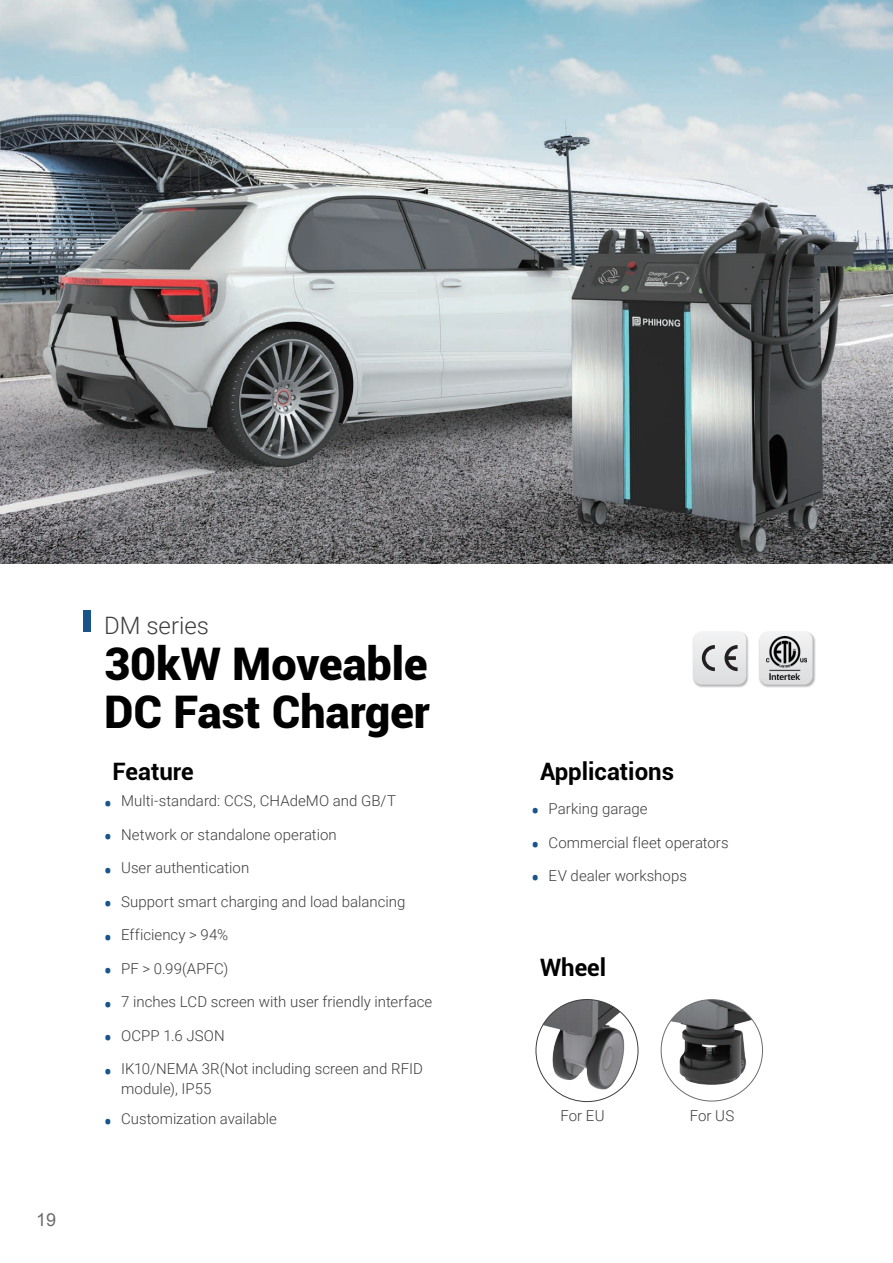
<style>
.page{position:relative;width:893px;height:1263px;background:#fff}
.page>*{position:absolute;margin:0;border:0;box-sizing:border-box;transform-origin:0 0}
.t1{font:900 45px/48px "Roboto";color:#000}
.t2{font:700 24px "Roboto";color:#000}
.t3{font:300 24px "Roboto";color:#3e3e3f}
.t4{font:18px "Arial";color:#6c6d70}
.t5{font:300 15px/19.5px "Roboto";color:#3e3e3f}
.s1{font-weight:700;font-size:21px;color:#19558b}
</style>
<div class="page">
<svg style="left:536px;top:999px;width:102px;height:103px"></svg>
<img style="left:661px;top:1000px;width:101px;height:101px;border-radius:51px">
<div style="left:759px;top:631px;width:57px;height:57px;background:#231f20;opacity:.35"></div>
<svg style="left:759px;top:631px;width:53px;height:54px"></svg>
<img style="left:766px;top:637px;width:41px;height:42px">
<div style="left:692px;top:631px;width:58px;height:57px;background:#231f20;opacity:.35"></div>
<svg style="left:693px;top:631px;width:53px;height:54px"></svg>
<img style="left:0;top:0;width:893px;height:563px">
<div style="left:83px;top:610px;width:8px;height:22px;background:#19558b"></div>
<p class="t4" style="left:36px;top:1208px;width:22px">19</p>
<h2 class="t3" style="left:104px;top:608px;width:106px">DM series</h2>
<h1 class="t1" style="left:104px;top:638px;width:327px">30kW Moveable<br>DC Fast Charger</h1>
<h2 class="t2" style="left:112px;top:755px;width:83px">Feature</h2>
<p class="t5" style="left:104px;top:791px;width:293px"><span class="s1">•</span> Multi-standard: CCS, CHAdeMO and GB/T</p>
<p class="t5" style="left:104px;top:824px;width:234px"><span class="s1">•</span> Network or standalone operation</p>
<p class="t5" style="left:104px;top:858px;width:147px"><span class="s1">•</span> User authentication</p>
<p class="t5" style="left:104px;top:891px;width:303px"><span class="s1">•</span> Support smart charging and load balancing</p>
<p class="t5" style="left:104px;top:925px;width:126px"><span class="s1">•</span> Efficiency &gt; 94%</p>
<p class="t5" style="left:104px;top:958px;width:126px"><span class="s1">•</span> PF &gt; 0.99(APFC)</p>
<p class="t5" style="left:104px;top:992px;width:330px"><span class="s1">•</span> 7 inches LCD screen with user friendly interface</p>
<p class="t5" style="left:104px;top:1025px;width:122px"><span class="s1">•</span> OCPP 1.6 JSON</p>
<p class="t5" style="left:121px;top:1059px;width:303px;text-indent:-17px"><span class="s1">•</span> IK10/NEMA 3R(Not including screen and RFID module), IP55</p>
<p class="t5" style="left:104px;top:1109px;width:174px"><span class="s1">•</span> Customization available</p>
<h2 class="t2" style="left:540px;top:755px;width:136px">Applications</h2>
<p class="t5" style="left:531px;top:798px;width:118px"><span class="s1">•</span> Parking garage</p>
<p class="t5" style="left:531px;top:832px;width:199px"><span class="s1">•</span> Commercial fleet operators</p>
<p class="t5" style="left:531px;top:865px;width:157px"><span class="s1">•</span> EV dealer workshops</p>
<h2 class="t2" style="left:540px;top:950px;width:68px">Wheel</h2>
<p class="t5" style="left:560px;top:1105px;width:46px">For EU</p>
<p class="t5" style="left:690px;top:1105px;width:46px">For US</p>
</div>
